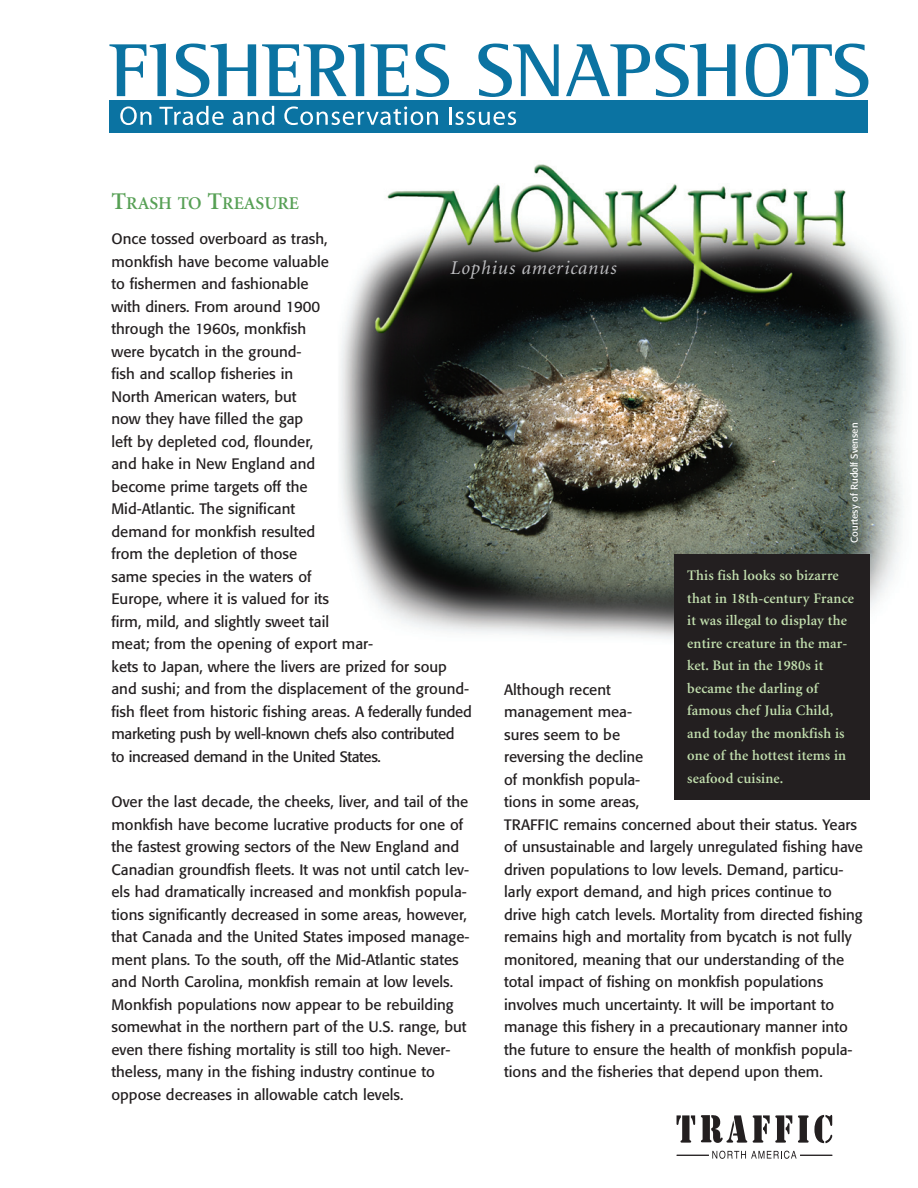
<style>
.page{position:relative;width:918px;height:1188px;background:#fff}
.page>*{position:absolute;margin:0;border:0;box-sizing:border-box;transform-origin:0 0}
.t1{font:italic 19.5px "Minion";letter-spacing:.04em;color:#bcbdc0}
.t2{font:600 18px "Minion";color:#57a055}
.t3{font:15px/22.5px "Formata";color:#231f20}
.t4{font:600 14.55px/22.5px "Minion";letter-spacing:.01em;color:#c2dfae}
.t5{font:9.75px "Formata";color:#fff}
.s1{font-size:24px}
</style>
<div class="page">
<img style="left:339px;top:164px;width:565px;height:475px">
<svg style="left:677px;top:1115px;width:18px;height:28px"></svg>
<svg style="left:701px;top:1115px;width:46px;height:28px"></svg>
<svg style="left:753px;top:1115px;width:39px;height:28px"></svg>
<svg style="left:798px;top:1115px;width:34px;height:28px"></svg>
<svg style="left:712px;top:1151px;width:85px;height:8px"></svg>
<hr style="left:677px;top:1155px;width:32px;height:1px;background:#231f20">
<hr style="left:800px;top:1155px;width:32px;height:1px;background:#231f20">
<div style="left:674px;top:554px;width:196px;height:246px;background:#231f20"></div>
<div style="left:110px;top:100px;width:758px;height:33px;background:#0b73a2"></div>
<svg style="left:109px;top:44px;width:57px;height:52px"></svg>
<svg style="left:176px;top:44px;width:80px;height:53px"></svg>
<svg style="left:262px;top:44px;width:102px;height:52px"></svg>
<svg style="left:371px;top:44px;width:38px;height:52px"></svg>
<svg style="left:416px;top:44px;width:33px;height:53px"></svg>
<svg style="left:478px;top:44px;width:81px;height:53px"></svg>
<svg style="left:566px;top:44px;width:169px;height:53px"></svg>
<svg style="left:746px;top:44px;width:122px;height:53px"></svg>
<svg style="left:120px;top:106px;width:31px;height:19px"></svg>
<svg style="left:159px;top:106px;width:65px;height:19px"></svg>
<svg style="left:233px;top:106px;width:41px;height:19px"></svg>
<svg style="left:284px;top:106px;width:154px;height:19px"></svg>
<svg style="left:449px;top:107px;width:67px;height:18px"></svg>
<p class="t2" style="left:112px;top:196px;width:189px"><span class="s1">T</span>RASH TO <span class="s1">T</span>REASURE</p>
<p class="t3" style="left:112px;top:229px;width:362px">Once tossed overboard as trash,<br>monkfish have become valuable<br>to fishermen and fashionable<br>with diners. From around 1900<br>through the 1960s, monkfish<br>were bycatch in the ground-<br>fish and scallop fisheries in<br>North American waters, but<br>now they have filled the gap<br>left by depleted cod, flounder,<br>and hake in New England and<br>become prime targets off the<br>Mid-Atlantic. The significant<br>demand for monkfish resulted<br>from the depletion of those<br>same species in the waters of<br>Europe, where it is valued for its<br>firm, mild, and slightly sweet tail<br>meat; from the opening of export mar-<br>kets to Japan, where the livers are prized for soup and sushi; and from the displacement of the ground&shy;fish fleet from historic fishing areas. A federally funded marketing push by well-known chefs also contributed<br>to increased demand in the United States.</p>
<p class="t3" style="left:112px;top:792px;width:360px">Over the last decade, the cheeks, liver, and tail of the monkfish have become lucrative products for one of the fastest growing sectors of the New England and Canadian groundfish fleets. It was not until catch lev&shy;els had dramatically increased and monkfish popula&shy;tions significantly decreased in some areas, however, that Canada and the United States imposed manage&shy;ment plans. To the south, off the Mid-Atlantic states and North Carolina, monkfish remain at low levels.<br>Monkfish populations now appear to be rebuilding somewhat in the northern part of the U.S. range, but even there fishing mortality is still too high. Never&shy;theless, many in the fishing industry continue to oppose decreases in allowable catch levels.</p>
<h1 class="t1" style="left:451px;top:260px;width:167px">Lophius americanus</h1>
<p class="t5" style="left:850px;top:543px;width:122px;rotate:-90deg">Courtesy of Rudolf Svensen</p>
<p class="t4" style="left:687px;top:565px;width:168px">This fish looks so bizarre that in 18th-century France it was illegal to display the entire creature in the mar&shy;ket. But in the 1980s it became the darling of famous chef Julia Child, and today the monkfish is one of the hottest items in seafood cuisine.</p>
<p class="t3" style="left:504px;top:679px;width:360px">Although recent<br>management mea-<br>sures seem to be<br>reversing the decline<br>of monkfish popula-<br>tions in some areas,<br>TRAFFIC remains concerned about their status. Years of unsustainable and largely unregulated fishing have driven populations to low levels. Demand, particu&shy;larly export demand, and high prices continue to drive high catch levels. Mortality from directed fishing remains high and mortality from bycatch is not fully monitored, meaning that our understanding of the total impact of fishing on monkfish populations involves much uncertainty. It will be important to manage this fishery in a precautionary manner into the future to ensure the health of monkfish popula&shy;tions and the fisheries that depend upon them.</p>
</div>
